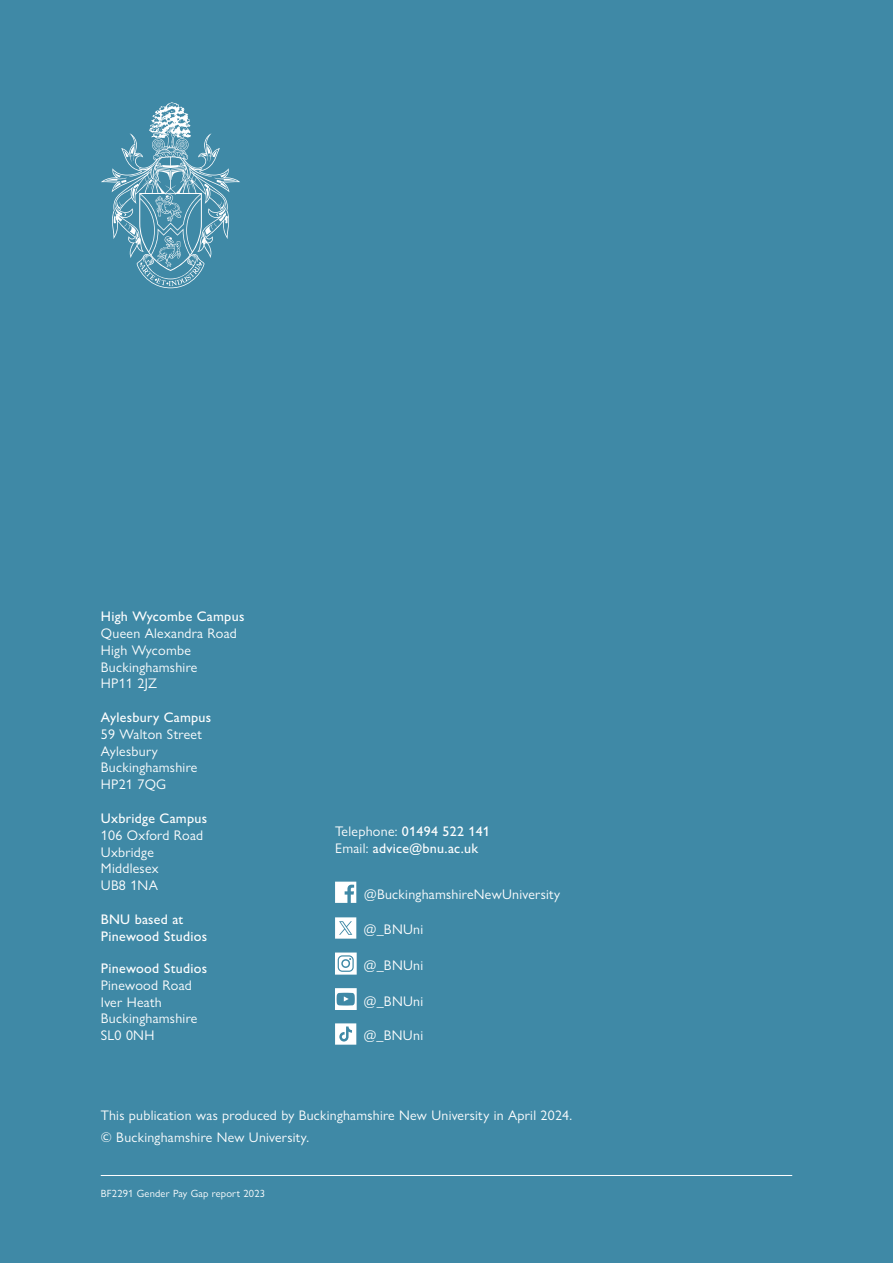
<style>
.page{position:relative;width:893px;height:1263px;background:#3f89a6}
.page>*{position:absolute;margin:0;border:0;box-sizing:border-box;transform-origin:0 0}
.t1{font:13.95px/16.8px "Gill Sans Nova";letter-spacing:.02em;color:#fff}
.t2{font:500 13.95px/16.8px "Gill Sans Nova";letter-spacing:.02em;color:#fff}
.t3{font:10.5px "Gill Sans Nova";letter-spacing:.02em;color:#fff}
.s1{font-weight:400}
</style>
<div class="page">
<svg style="left:101px;top:102px;width:139px;height:186px"></svg>
<svg style="left:335px;top:882px;width:21px;height:21px"></svg>
<svg style="left:335px;top:917px;width:21px;height:22px"></svg>
<svg style="left:335px;top:953px;width:21px;height:21px"></svg>
<svg style="left:335px;top:988px;width:21px;height:22px"></svg>
<svg style="left:335px;top:1023px;width:21px;height:22px"></svg>
<hr style="left:101px;top:1175px;width:691px;height:1px;background:#fff">
<p class="t2" style="left:101px;top:608px;width:145px">High Wycombe Campus</p>
<p class="t1" style="left:101px;top:625px;width:138px">Queen Alexandra Road<br>High Wycombe<br>Buckinghamshire<br>HP11 2JZ</p>
<p class="t2" style="left:101px;top:709px;width:112px">Aylesbury Campus</p>
<p class="t1" style="left:101px;top:726px;width:103px">59 Walton Street<br>Aylesbury<br>Buckinghamshire<br>HP21 7QG</p>
<p class="t2" style="left:101px;top:810px;width:108px">Uxbridge Campus</p>
<p class="t1" style="left:101px;top:826px;width:104px">106 Oxford Road<br>Uxbridge<br>Middlesex<br>UB8 1NA</p>
<p class="t2" style="left:101px;top:910px;width:108px">BNU based at<br>Pinewood Studios</p>
<p class="t2" style="left:101px;top:960px;width:108px">Pinewood Studios</p>
<p class="t1" style="left:101px;top:977px;width:98px">Pinewood Road<br>Iver Heath<br>Buckinghamshire<br>SL0 0NH</p>
<p class="t2" style="left:335px;top:822px;width:156px"><span class="s1">Telephone:</span> 01494 522 141<br><span class="s1">Email:</span> advice@bnu.ac.uk</p>
<p class="t1" style="left:364px;top:885px;width:198px">@BuckinghamshireNewUniversity</p>
<p class="t1" style="left:364px;top:921px;width:61px">@_BNUni</p>
<p class="t1" style="left:364px;top:957px;width:61px">@_BNUni</p>
<p class="t1" style="left:364px;top:992px;width:61px">@_BNUni</p>
<p class="t1" style="left:364px;top:1027px;width:61px">@_BNUni</p>
<p class="t1" style="left:101px;top:1103px;width:473px;line-height:22.4px">This publication was produced by Buckinghamshire New University in April 2024. © Buckinghamshire New University.</p>
<p class="t3" style="left:101px;top:1187px;width:166px">BF2291 Gender Pay Gap report 2023</p>
</div>
